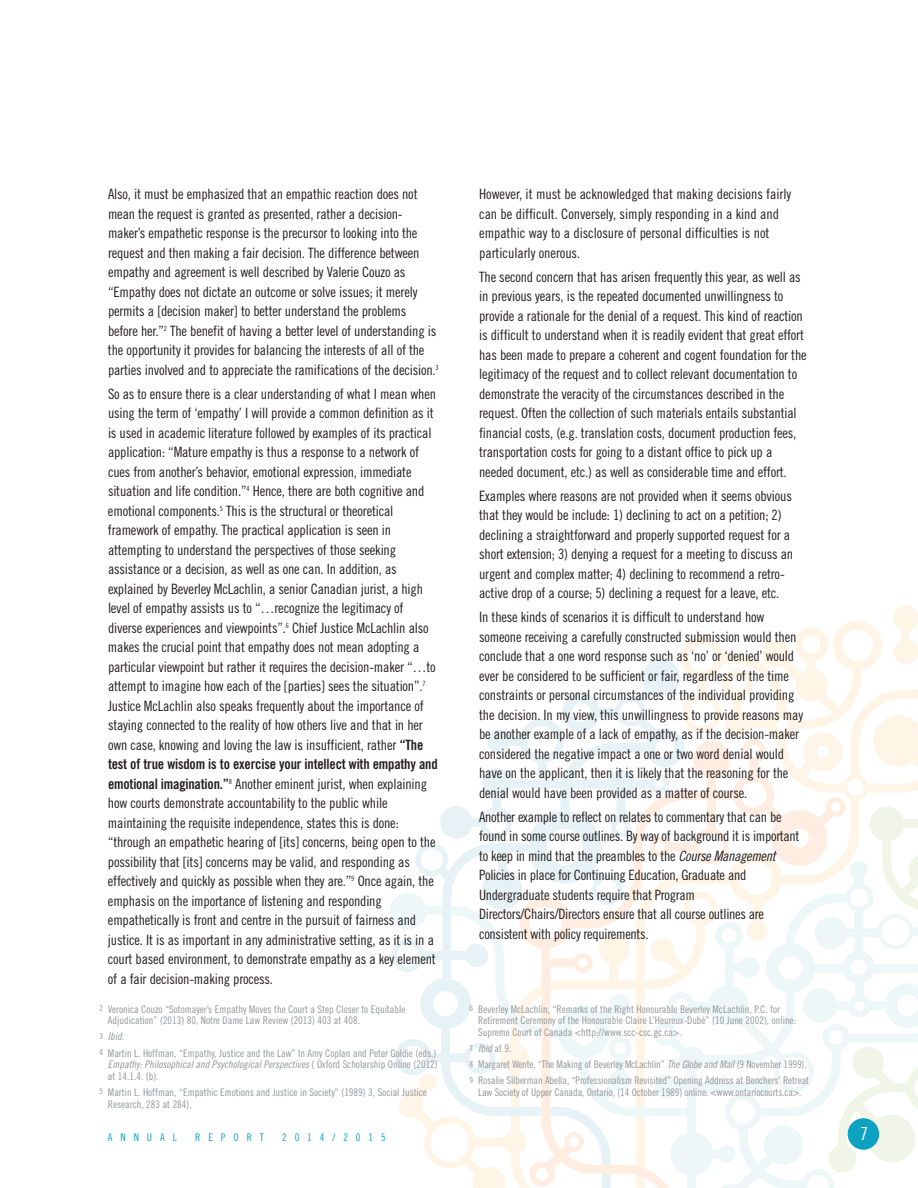
<style>
.page{position:relative;width:918px;height:1188px;background:#fff}
.page>*{position:absolute;margin:0;border:0;box-sizing:border-box;transform-origin:0 0}
.t1{font:18px "Trade Gothic Cond Eighteen";color:#fff}
.t2{font:14.25px/19.5px "Trade Gothic Cond Eighteen";letter-spacing:-.015em;color:#231f20}
.t3{font:14.25px "Trade Gothic Bold Cond Twenty";letter-spacing:-.015em;color:#231f20}
.t4{font:10.5px/11.6px "Trade Gothic Cond Eighteen";color:#939598}
.t5{font:10.5px "Trade Gothic Cond Eighteen Obl";color:#939598}
.t6{font:10.5px "Trade Gothic Cond Eighteen";letter-spacing:.755em;color:#0da2bf}
.s1{font-family:"Trade Gothic Bold Cond Twenty"}
.s2{font-size:8.25px}
.s3{font-family:"Trade Gothic Cond Eighteen";font-size:8.25px}
.s4{font-family:"Trade Gothic Cond Eighteen"}
.s5{font-family:"Trade Gothic Cond Eighteen Obl"}
</style>
<div class="page">
<svg style="left:390px;top:606px;width:528px;height:582px"></svg>
<div style="left:848px;top:1118px;width:31px;height:32px;background:#0da2bf;border-radius:50%"></div>
<p class="t2" style="left:108px;top:186px;width:332px">Also, it must be emphasized that an empathic reaction does not mean the request is granted as presented, rather a decision&shy;maker’s empathetic response is the precursor to looking into the request and then making a fair decision. The difference between empathy and agreement is well described by Valerie Couzo as “Empathy does not dictate an outcome or solve issues; it merely permits a [decision maker] to better understand the problems before her.”<sup>2</sup> The benefit of having a better level of understanding is the opportunity it provides for balancing the interests of all of the parties involved and to appreciate the ramifications of the decision.<sup>3</sup></p>
<p class="t2" style="left:108px;top:385px;width:330px">So as to ensure there is a clear understanding of what I mean when using the term of ‘empathy’ I will provide a common definition as it is used in academic literature followed by examples of its practical application: “Mature empathy is thus a response to a network of cues from another’s behavior, emotional expression, immediate situation and life condition.”<sup>4</sup> Hence, there are both cognitive and emotional components.<sup>5</sup> This is the structural or theoretical framework of empathy. The practical application is seen in attempting to understand the perspectives of those seeking assistance or a decision, as well as one can. In addition, as explained by Beverley McLachlin, a senior Canadian jurist, a high level of empathy assists us to “…recognize the legitimacy of diverse experiences and viewpoints”.<sup>6</sup> Chief Justice McLachlin also makes the crucial point that empathy does not mean adopting a particular viewpoint but rather it requires the decision-maker “…to attempt to imagine how each of the [parties] sees the situation”.<sup>7<br></sup>Justice McLachlin also speaks frequently about the importance of staying connected to the reality of how others live and that in her own case, knowing and loving the law is insufficient, rather <span class="s1">“The</span></p>
<p class="t3" style="left:108px;top:759px;width:331px">test of true wisdom is to exercise your intellect with empathy and</p>
<p class="t2" style="left:108px;top:775px;width:329px"><span class="s1">emotional imagination.”</span><sup>8</sup> Another eminent jurist, when explaining how courts demonstrate accountability to the public while maintaining the requisite independence, states this is done: “through an empathetic hearing of [its] concerns, being open to the possibility that [its] concerns may be valid, and responding as effectively and quickly as possible when they are.”<sup>9</sup> Once again, the emphasis on the importance of listening and responding empathetically is front and centre in the pursuit of fairness and justice. It is as important in any administrative setting, as it is in a court based environment, to demonstrate empathy as a key element of a fair decision-making process.</p>
<p class="t4" style="left:108px;top:1004px;width:299px;text-indent:-9px"><span class="s2">2</span> Veronica Couzo “Sotomayer’s Empathy Moves the Court a Step Closer to Equitable<br>Adjudication” (2013) 80, Notre Dame Law Review (2013) 403 at 408.</p>
<p class="t5" style="left:99px;top:1033px;width:26px"><span class="s3">3</span> Ibid<span class="s4">.</span></p>
<p class="t4" style="left:99px;top:1048px;width:338px"><span class="s2">4</span> Martin L. Hoffman, “Empathy, Justice and the Law” In Amy Coplan and Peter Goldie (eds.)</p>
<p class="t5" style="left:108px;top:1061px;width:331px">Empathy: Philosophical and Psychological Perspectives <span class="s4">( Oxford Scholarship Online (2012)</span></p>
<p class="t4" style="left:99px;top:1069px;width:329px;line-height:16.2px;text-indent:9px">at 14.1.4. (b).<br><span class="s2">5</span> Martin L. Hoffman, “Empathic Emotions and Justice in Society” (1989) 3, Social Justice</p>
<p class="t4" style="left:108px;top:1099px;width:85px">Research, 283 at 284).</p>
<p class="t2" style="left:479px;top:186px;width:314px">However, it must be acknowledged that making decisions fairly can be difficult. Conversely, simply responding in a kind and empathic way to a disclosure of personal difficulties is not particularly onerous.</p>
<p class="t2" style="left:479px;top:268px;width:329px">The second concern that has arisen frequently this year, as well as in previous years, is the repeated documented unwillingness to provide a rationale for the denial of a request. This kind of reaction is difficult to understand when it is readily evident that great effort has been made to prepare a coherent and cogent foundation for the legitimacy of the request and to collect relevant documentation to demonstrate the veracity of the circumstances described in the request. Often the collection of such materials entails substantial financial costs, (e.g. translation costs, document production fees, transportation costs for going to a distant office to pick up a needed document, etc.) as well as considerable time and effort.</p>
<p class="t2" style="left:479px;top:487px;width:316px">Examples where reasons are not provided when it seems obvious that they would be include: 1) declining to act on a petition; 2) declining a straightforward and properly supported request for a short extension; 3) denying a request for a meeting to discuss an urgent and complex matter; 4) declining to recommend a retro&shy;active drop of a course; 5) declining a request for a leave, etc.</p>
<p class="t2" style="left:479px;top:609px;width:325px">In these kinds of scenarios it is difficult to understand how someone receiving a carefully constructed submission would then conclude that a one word response such as ‘no’ or ‘denied’ would ever be considered to be sufficient or fair, regardless of the time constraints or personal circumstances of the individual providing the decision. In my view, this unwillingness to provide reasons may be another example of a lack of empathy, as if the decision-maker considered the negative impact a one or two word denial would have on the applicant, then it is likely that the reasoning for the denial would have been provided as a matter of course.</p>
<p class="t2" style="left:479px;top:808px;width:322px">Another example to reflect on relates to commentary that can be found in some course outlines. By way of background it is important to keep in mind that the preambles to the <span class="s5">Course Management </span>Policies in place for Continuing Education, Graduate and Undergraduate students require that Program Directors/Chairs/Directors ensure that all course outlines are consistent with policy requirements.</p>
<p class="t4" style="left:478px;top:1004px;width:319px;text-indent:-9px"><span class="s2">6</span> Beverley McLachlin, “Remarks of the Right Honourable Beverley McLachlin, P.C. for<br>Retirement Ceremony of the Honourable Claire L’Heureux-Dubé” (10 June 2002), online:<br>Supreme Court of Canada &lt;http://www.scc-csc.gc.ca&gt;.</p>
<p class="t5" style="left:470px;top:1044px;width:44px"><span class="s3">7</span> Ibid <span class="s4">at 9.</span></p>
<p class="t4" style="left:470px;top:1057px;width:341px;line-height:16.2px"><span class="s2">8</span> Margaret Wente, “The Making of Beverley McLachlin” <span class="s5">The Globe and Mail</span> (9 November 1999).<br><span class="s2">9</span> Rosalie Silberman Abella, “Professionalism Revisited” Opening Address at Benchers’ Retreat</p>
<p class="t4" style="left:478px;top:1087px;width:325px">Law Society of Upper Canada, Ontario, (14 October 1989) online: &lt;www.ontariocourts.ca&gt;.</p>
<p class="t1" style="left:860px;top:1127px;width:9px">2</p>
<p class="t6" style="left:108px;top:1134px;width:70px">ANNUAL</p>
<p class="t6" style="left:195px;top:1134px;width:70px">REPORT</p>
<p class="t6" style="left:282px;top:1134px;width:105px">2014/2015</p>
<p class="t1" style="left:860px;top:1127px;width:9px">7</p>
</div>
